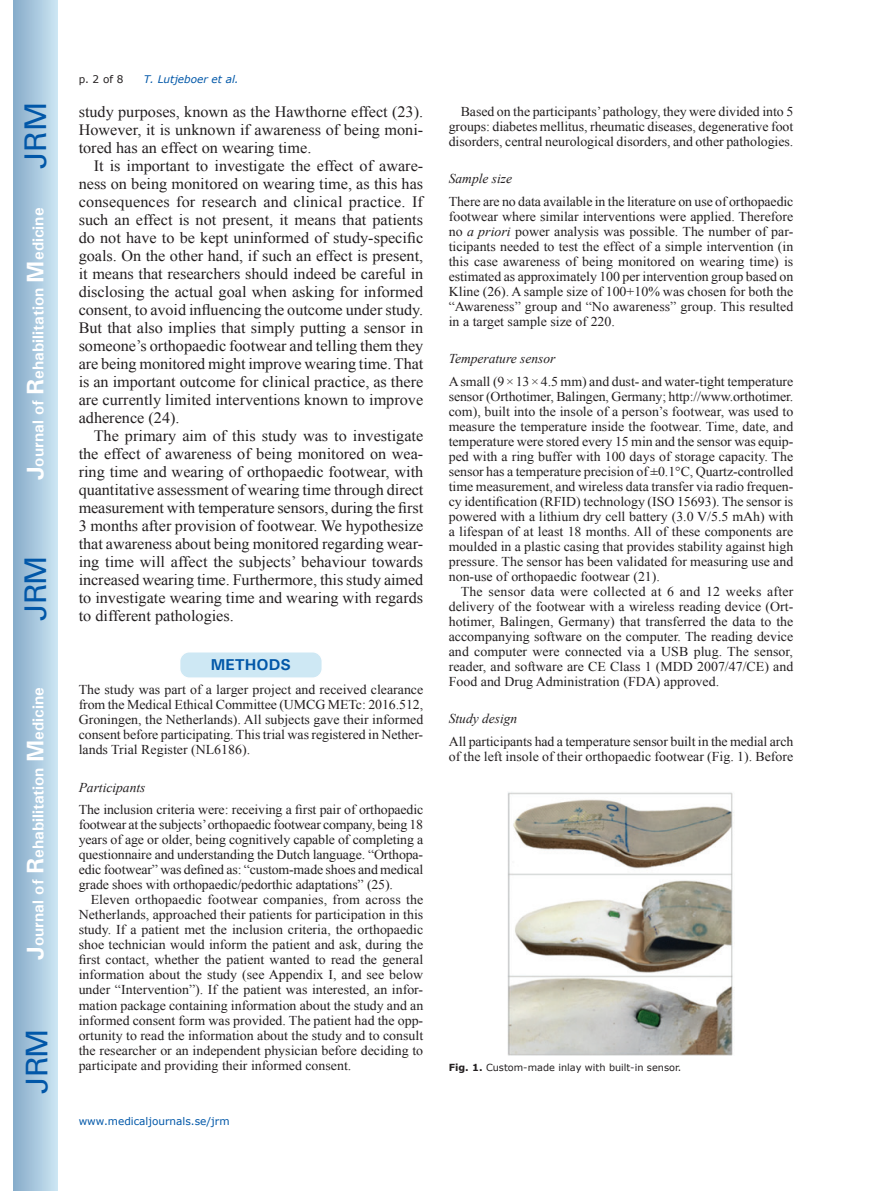
<style>
.page{position:relative;width:872px;height:1191px;background:#fff}
.page>*{position:absolute;margin:0;border:0;box-sizing:border-box;transform-origin:0 0}
.t1{font:30px "Univers";letter-spacing:-.03em;color:#0157a8}
.t2{font:15.75px/18px "Times New Roman";color:#231f20;text-align:justify}
.t3{font:700 15.75px "Univers";color:#fff}
.t4{font:700 15.75px "Univers";color:#0157a8}
.t5{font:13.5px/15px "Times New Roman";color:#231f20;text-align:justify}
.t6{font:italic 13.5px "Times New Roman";color:#231f20}
.t7{font:10.5px "Verdana";color:#0157a8}
.t8{font:italic 10.5px "Verdana";color:#0157a8}
.t9{font:10.5px "Verdana";color:#231f20}
.t10{font:9.75px "Verdana";color:#231f20}
.s1{font-size:24px}
.s2{font-style:italic}
.s3{font-weight:700}
</style>
<div class="page">
<div style="left:14px;top:0;width:43px;height:1191px;background:linear-gradient(to right,#88acca,#cbe5f2)"></div>
<div style="left:180px;top:652px;width:142px;height:26px;background:#cee8f4;border-radius:10px"></div>
<div style="left:179px;top:651px;width:144px;height:28px;border:2px solid #fff;border-radius:10px"></div>
<img style="left:508px;top:792px;width:225px;height:264px">
<h1 class="t1" style="left:18px;top:169px;width:68px;rotate:-90deg">JRM</h1>
<p class="t3" style="left:28px;top:480px;width:274px;rotate:-90deg"><span class="s1">J</span>ournal of <span class="s1">R</span>ehabilitation <span class="s1">M</span>edicine</p>
<h1 class="t1" style="left:18px;top:620px;width:67px;rotate:-90deg">JRM</h1>
<p class="t3" style="left:28px;top:959px;width:274px;rotate:-90deg"><span class="s1">J</span>ournal of <span class="s1">R</span>ehabilitation <span class="s1">M</span>edicine</p>
<h1 class="t1" style="left:19px;top:1093px;width:67px;rotate:-90deg">JRM</h1>
<p class="t9" style="left:79px;top:72px;width:46px">p. 2 of 8</p>
<p class="t8" style="left:144px;top:72px;width:96px">T. Lutjeboer et al.</p>
<p class="t2" style="left:79px;top:103px;width:346px">study purposes, known as the Hawthorne effect (23).<br>However, it is unknown if awareness of being moni&shy;tored has an effect on wearing time.</p>
<p class="t2" style="left:79px;top:157px;width:346px;text-indent:15px">It is important to investigate the effect of aware&shy;ness on being monitored on wearing time, as this has consequences for research and clinical practice. If such an effect is not present, it means that patients do not have to be kept uninformed of study-specific goals. On the other hand, if such an effect is present, it means that researchers should indeed be careful in disclosing the actual goal when asking for informed consent, to avoid influencing the outcome under study.<br>But that also implies that simply putting a sensor in someone’s orthopaedic footwear and telling them they are being monitored might improve wearing time. That is an important outcome for clinical practice, as there are currently limited interventions known to improve adherence (24).</p>
<p class="t2" style="left:79px;top:427px;width:346px;text-indent:15px">The primary aim of this study was to investigate the effect of awareness of being monitored on wea&shy;ring time and wearing of orthopaedic footwear, with quantitative assessment of wearing time through direct measurement with temperature sensors, during the first 3 months after provision of footwear. We hypothesize that awareness about being monitored regarding wear&shy;ing time will affect the subjects’ behaviour towards increased wearing time. Furthermore, this study aimed to investigate wearing time and wearing with regards to different pathologies.</p>
<p class="t4" style="left:211px;top:655px;width:82px">METHODS</p>
<p class="t5" style="left:79px;top:682px;width:346px">The study was part of a larger project and received clearance from the Medical Ethical Committee (UMCG METc: 2016.512, Groningen, the Netherlands). All subjects gave their informed consent before participating. This trial was registered in Nether&shy;lands Trial Register (NL6186).</p>
<p class="t6" style="left:79px;top:778px;width:68px">Participants</p>
<p class="t5" style="left:79px;top:802px;width:346px">The inclusion criteria were: receiving a first pair of orthopaedic footwear at the subjects’ orthopaedic footwear company, being 18 years of age or older, being cognitively capable of completing a questionnaire and understanding the Dutch language. “Orthopa&shy;edic footwear” was defined as: “custom-made shoes and medical grade shoes with orthopaedic/pedorthic adaptations” (25).</p>
<p class="t5" style="left:79px;top:892px;width:346px;text-indent:12px">Eleven orthopaedic footwear companies, from across the Netherlands, approached their patients for participation in this study. If a patient met the inclusion criteria, the orthopaedic shoe technician would inform the patient and ask, during the first contact, whether the patient wanted to read the general information about the study (see Appendix I, and see below under “Intervention”). If the patient was interested, an infor&shy;mation package containing information about the study and an informed consent form was provided. The patient had the opp&shy;ortunity to read the information about the study and to consult the researcher or an independent physician before deciding to participate and providing their informed consent.</p>
<p class="t7" style="left:79px;top:1114px;width:152px">www.medicaljournals.se/jrm</p>
<p class="t5" style="left:449px;top:103px;width:346px;text-indent:12px">Based on the participants’ pathology, they were divided into 5 groups: diabetes mellitus, rheumatic diseases, degenerative foot disorders, central neurological disorders, and other pathologies.</p>
<p class="t6" style="left:449px;top:169px;width:65px">Sample size</p>
<p class="t5" style="left:449px;top:193px;width:346px">There are no data available in the literature on use of orthopaedic footwear where similar interventions were applied. Therefore no <span class="s2">a priori</span> power analysis was possible. The number of par&shy;ticipants needed to test the effect of a simple intervention (in this case awareness of being monitored on wearing time) is estimated as approximately 100 per intervention group based on Kline (26). A sample size of 100+10% was chosen for both the “Awareness” group and “No awareness” group. This resulted in a target sample size of 220.</p>
<p class="t6" style="left:449px;top:349px;width:108px">Temperature sensor</p>
<p class="t5" style="left:449px;top:373px;width:346px">A small (9×13×4.5 mm) and dust- and water-tight temperature sensor (Orthotimer, Balingen, Germany; http://www.orthotimer. com), built into the insole of a person’s footwear, was used to measure the temperature inside the footwear. Time, date, and temperature were stored every 15 min and the sensor was equip&shy;ped with a ring buffer with 100 days of storage capacity. The sensor has a temperature precision of ±0.1°C, Quartz-controlled time measurement, and wireless data transfer via radio frequen&shy;cy identification (RFID) technology (ISO 15693). The sensor is powered with a lithium dry cell battery (3.0 V/5.5 mAh) with a lifespan of at least 18 months. All of these components are moulded in a plastic casing that provides stability against high pressure. The sensor has been validated for measuring use and non-use of orthopaedic footwear (21).</p>
<p class="t5" style="left:449px;top:583px;width:346px;text-indent:12px">The sensor data were collected at 6 and 12 weeks after delivery of the footwear with a wireless reading device (Ort&shy;hotimer, Balingen, Germany) that transferred the data to the accompanying software on the computer. The reading device and computer were connected via a USB plug. The sensor, reader, and software are CE Class 1 (MDD 2007/47/CE) and Food and Drug Administration (FDA) approved.</p>
<p class="t6" style="left:449px;top:709px;width:70px">Study design</p>
<p class="t5" style="left:449px;top:733px;width:346px">All participants had a temperature sensor built in the medial arch of the left insole of their orthopaedic footwear (Fig. 1). Before</p>
<p class="t10" style="left:449px;top:1061px;width:234px"><span class="s3">Fig. 1.</span> Custom-made inlay with built-in sensor.</p>
</div>
